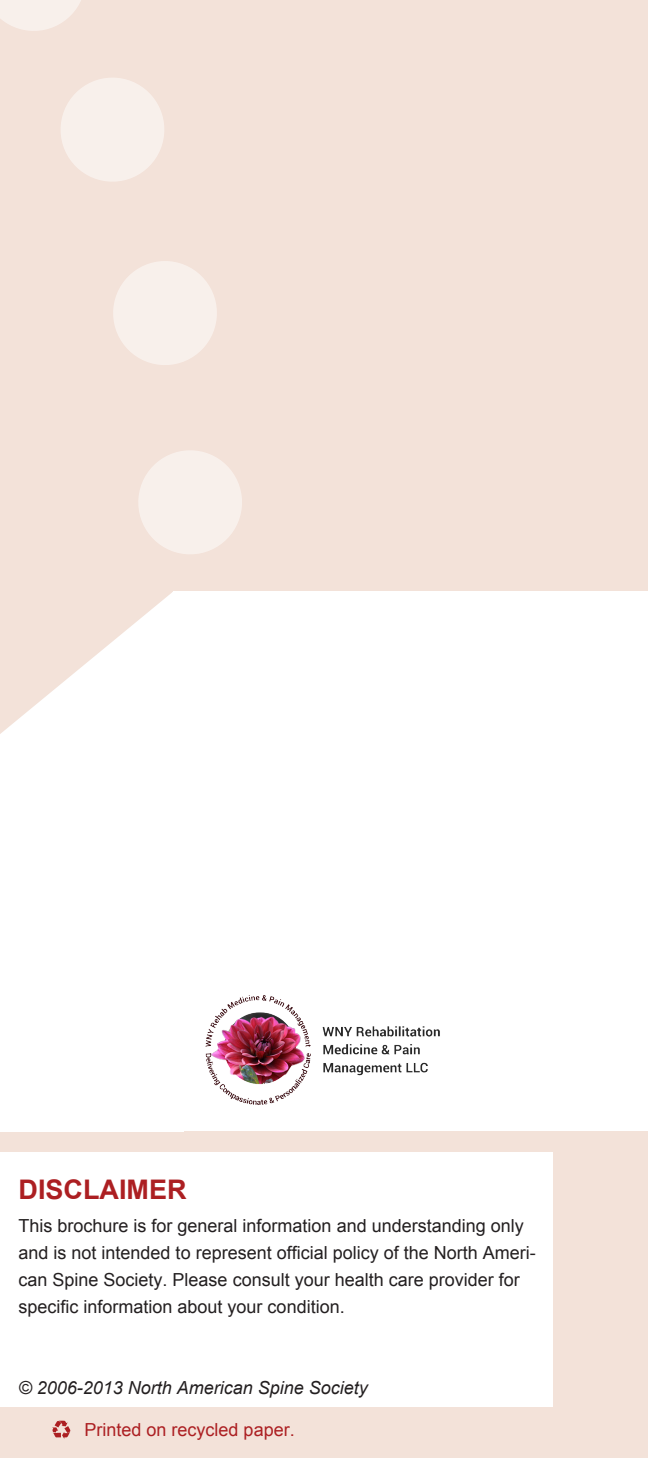
<style>
.page{position:relative;width:648px;height:1458px;background:#f3e2d9}
.page>*{position:absolute;margin:0;border:0;box-sizing:border-box;transform-origin:0 0}
.t1{font:700 27px "Arial";color:#ac1f22}
.t2{font:18px/27px "Arial";color:#231f20}
.t3{font:italic 18px "Arial";color:#231f20}
.t4{font:18px "Arial";color:#ac1f22}
</style>
<div class="page">
<div style="left:174px;top:591px;width:474px;height:540px;background:#fff"></div>
<div style="left:0;top:772px;width:184px;height:359px;background:#fff"></div>
<svg style="left:0;top:586px;width:176px;height:186px"></svg>
<hr style="left:172px;top:596px;width:4px;height:157px;background:#fff">
<hr style="left:172px;top:592px;width:3px;height:180px;background:#fff">
<svg style="left:59px;top:76px;width:106px;height:107px"></svg>
<svg style="left:112px;top:260px;width:106px;height:106px"></svg>
<svg style="left:137px;top:449px;width:106px;height:106px"></svg>
<svg style="left:117px;top:637px;width:55px;height:106px"></svg>
<svg style="left:0;top:0;width:87px;height:32px"></svg>
<div style="left:0;top:1153px;width:553px;height:254px;background:#fff"></div>
<svg style="left:52px;top:1421px;width:18px;height:18px"></svg>
<img style="left:205px;top:995px;width:235px;height:110px">
<p class="t1" style="left:19px;top:1171px;width:169px">DISCLAIMER</p>
<p class="t2" style="left:19px;top:1213px;width:519px">This brochure is for general information and understanding only and is not intended to represent official policy of the North Ameri&shy;can Spine Society. Please consult your health care provider for specific information about your condition.</p>
<p class="t3" style="left:19px;top:1376px;width:351px">© 2006-2013 North American Spine Society</p>
<p class="t4" style="left:85px;top:1418px;width:212px">Printed on recycled paper.</p>
</div>
